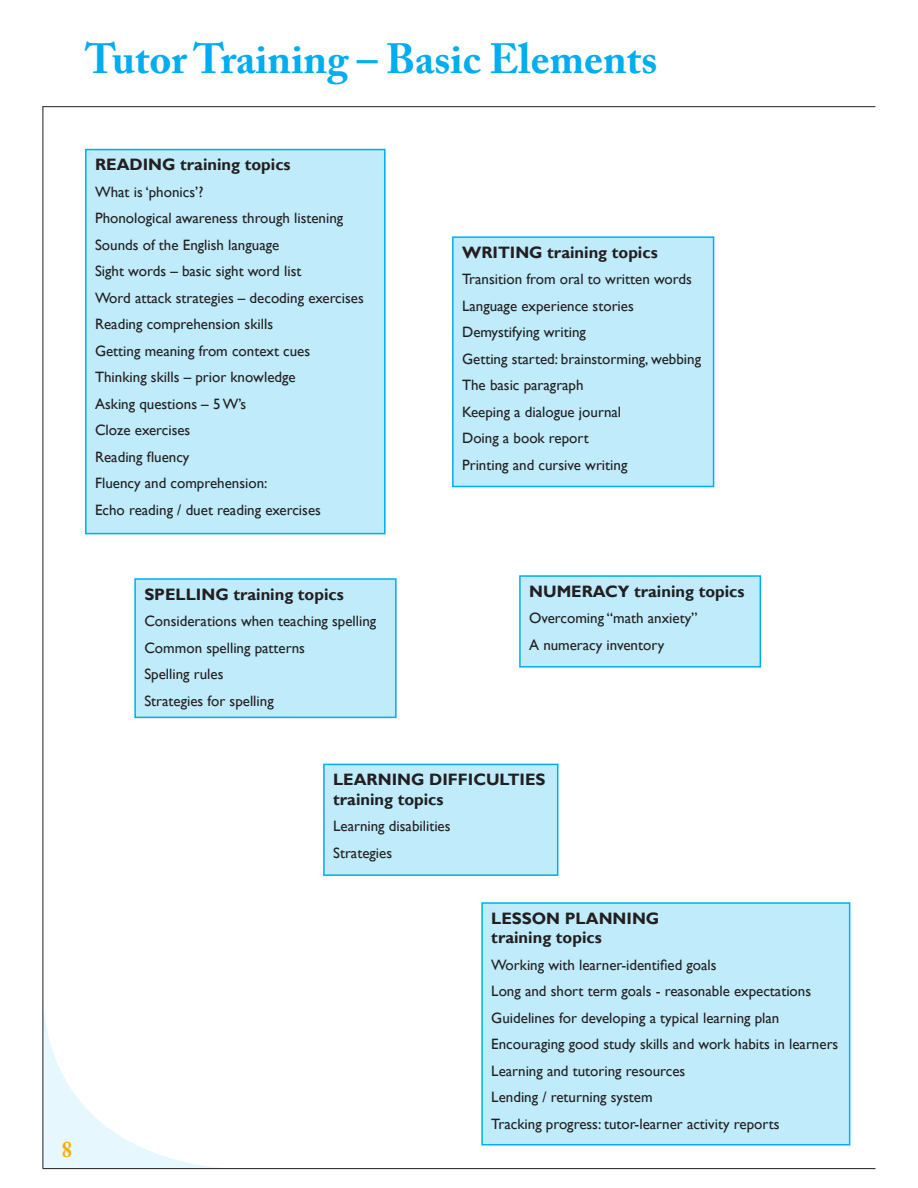
<style>
.page{position:relative;width:918px;height:1188px;background:#fff}
.page>*{position:absolute;margin:0;border:0;box-sizing:border-box;transform-origin:0 0}
.t1{font:700 42px "Adobe Caslon Pro";color:#00adef}
.t2{font:700 22.5px "Adobe Caslon Pro";color:#fa0;scale:.9 1}
.t3{font:700 16.5px/19.5px "Gill Sans";color:#231f20}
.t4{font:15px/26.5px "Gill Sans";color:#231f20}
</style>
<div class="page">
<svg style="left:44px;top:1014px;width:175px;height:154px"></svg>
<hr style="left:43px;top:106px;width:1px;height:1062px;background:#231f20">
<hr style="left:43px;top:106px;width:832px;height:1px;background:#231f20">
<hr style="left:43px;top:1168px;width:832px;height:1px;background:#231f20">
<div style="left:135px;top:579px;width:261px;height:138px;background:#bfebfb"></div>
<div style="left:134px;top:578px;width:263px;height:140px;border:2px solid #00adef"></div>
<div style="left:86px;top:150px;width:299px;height:384px;background:#bfebfb"></div>
<div style="left:85px;top:149px;width:301px;height:385px;border:2px solid #00adef"></div>
<div style="left:453px;top:237px;width:261px;height:250px;background:#bfebfb"></div>
<div style="left:452px;top:236px;width:262px;height:251px;border:2px solid #00adef"></div>
<div style="left:520px;top:576px;width:240px;height:91px;background:#bfebfb"></div>
<div style="left:519px;top:575px;width:242px;height:93px;border:2px solid #00adef"></div>
<div style="left:324px;top:764px;width:234px;height:111px;background:#bfebfb"></div>
<div style="left:323px;top:764px;width:235px;height:112px;border:2px solid #00adef"></div>
<div style="left:482px;top:903px;width:368px;height:242px;background:#bfebfb"></div>
<div style="left:481px;top:902px;width:369px;height:243px;border:2px solid #00adef"></div>
<h1 class="t1" style="left:85px;top:34px;width:574px">Tutor Training – Basic Elements</h1>
<p class="t3" style="left:95px;top:155px;width:197px">READING training topics</p>
<p class="t4" style="left:95px;top:179px;width:270px">What is ‘phonics’?<br>Phonological awareness through listening<br>Sounds of the English language<br>Sight words – basic sight word list<br>Word attack strategies – decoding exercises<br>Reading comprehension skills<br>Getting meaning from context cues<br>Thinking skills – prior knowledge<br>Asking questions – 5 W’s<br>Cloze exercises<br>Reading fluency<br>Fluency and comprehension:<br>Echo reading / duet reading exercises</p>
<p class="t3" style="left:462px;top:243px;width:197px">WRITING training topics</p>
<p class="t4" style="left:462px;top:266px;width:241px">Transition from oral to written words<br>Language experience stories<br>Demystifying writing<br>Getting started: brainstorming, webbing<br>The basic paragraph<br>Keeping a dialogue journal<br>Doing a book report<br>Printing and cursive writing</p>
<h2 class="t2" style="left:62px;top:1136px;width:13px">8</h2>
<p class="t3" style="left:144px;top:585px;width:201px">SPELLING training topics</p>
<p class="t4" style="left:144px;top:608px;width:234px">Considerations when teaching spelling<br>Common spelling patterns<br>Spelling rules<br>Strategies for spelling</p>
<p class="t3" style="left:529px;top:582px;width:217px">NUMERACY training topics</p>
<p class="t4" style="left:529px;top:605px;width:170px">Overcoming “math anxiety”<br>A numeracy inventory</p>
<p class="t3" style="left:333px;top:770px;width:214px">LEARNING DIFFICULTIES training topics</p>
<p class="t4" style="left:333px;top:813px;width:119px">Learning disabilities<br>Strategies</p>
<p class="t3" style="left:491px;top:909px;width:170px">LESSON PLANNING training topics</p>
<p class="t4" style="left:491px;top:952px;width:349px">Working with learner-identified goals<br>Long and short term goals - reasonable expectations Guidelines for developing a typical learning plan Encouraging good study skills and work habits in learners Learning and tutoring resources<br>Lending / returning system<br>Tracking progress: tutor-learner activity reports</p>
</div>
